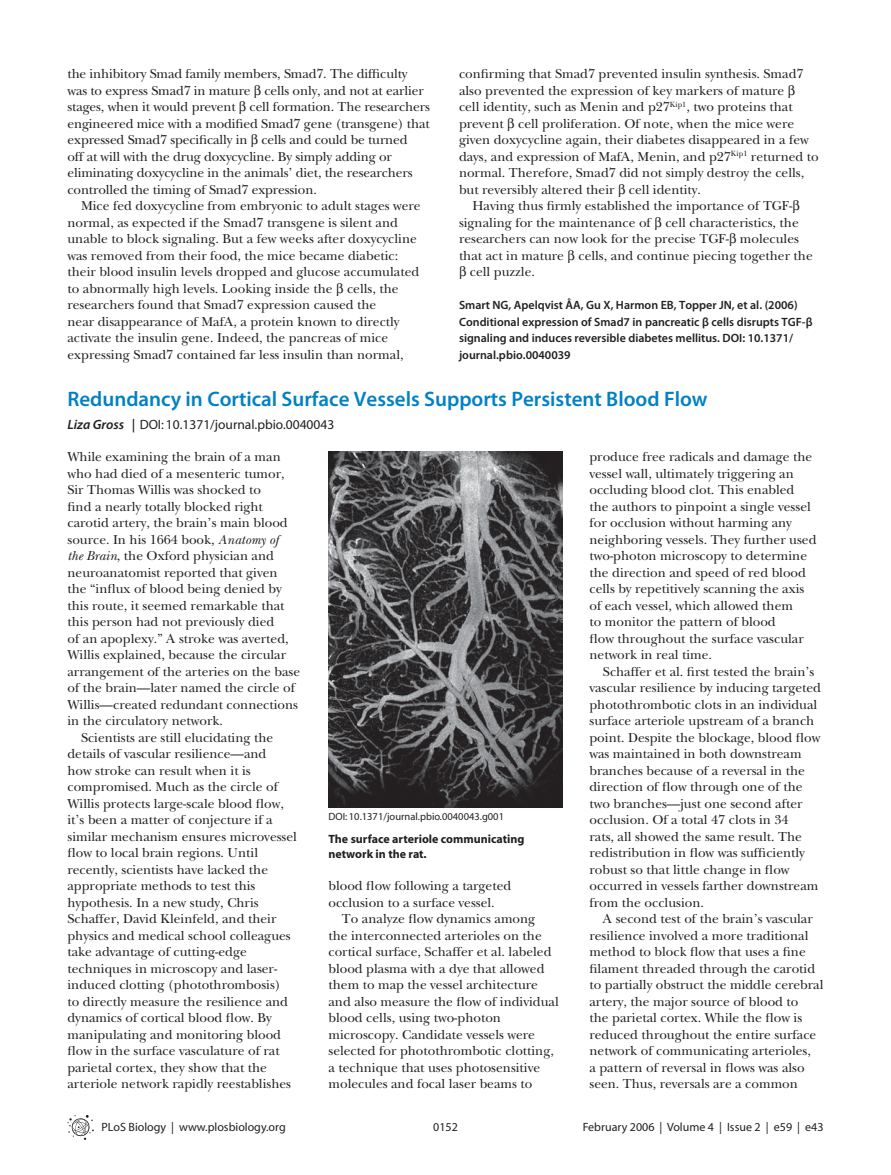
<style>
.page{position:relative;width:891px;height:1175px;background:#fff}
.page>*{position:absolute;margin:0;border:0;box-sizing:border-box;transform-origin:0 0}
.t1{font:600 21px "P Lo S Sans";color:#0081c6}
.t2{font:500 13.5px/16.5px "PLB Iserif";color:#231f20}
.t3{font:13.5px "Myriad";color:#231f20}
.t4{font:600 12px/16.5px "P Lo S Sans";color:#231f20}
.t5{font:12px "Myriad";color:#231f20}
.t6{font:700 12px/15px "Myriad";color:#231f20}
.t7{font:10.5px "Myriad";color:#231f20}
.s1{font-family:"Myriad Pro";font-weight:600;font-style:italic}
.s2{font-style:italic}
</style>
<div class="page">
<svg style="left:68px;top:1115px;width:26px;height:24px"></svg>
<img style="left:328px;top:451px;width:234px;height:356px">
<p class="t2" style="left:68px;top:67px;width:364px">the inhibitory Smad family members, Smad7. The difficulty was to express Smad7 in mature β cells only, and not at earlier stages, when it would prevent β cell formation. The researchers engineered mice with a modified Smad7 gene (transgene) that expressed Smad7 specifically in β cells and could be turned<br>off at will with the drug doxycycline. By simply adding or eliminating doxycycline in the animals’ diet, the researchers controlled the timing of Smad7 expression.</p>
<p class="t2" style="left:68px;top:198px;width:355px;text-indent:14px">Mice fed doxycycline from embryonic to adult stages were normal, as expected if the Smad7 transgene is silent and unable to block signaling. But a few weeks after doxycycline was removed from their food, the mice became diabetic: their blood insulin levels dropped and glucose accumulated to abnormally high levels. Looking inside the β cells, the researchers found that Smad7 expression caused the<br>near disappearance of MafA, a protein known to directly activate the insulin gene. Indeed, the pancreas of mice expressing Smad7 contained far less insulin than normal,</p>
<p class="t2" style="left:459px;top:66px;width:361px">confirming that Smad7 prevented insulin synthesis. Smad7 also prevented the expression of key markers of mature β cell identity, such as Menin and p27<sup>Kip1</sup>, two proteins that prevent β cell proliferation. Of note, when the mice were given doxycycline again, their diabetes disappeared in a few days, and expression of MafA, Menin, and p27<sup>Kip1</sup> returned to normal. Therefore, Smad7 did not simply destroy the cells, but reversibly altered their β cell identity.</p>
<p class="t2" style="left:459px;top:198px;width:355px;text-indent:14px">Having thus firmly established the importance of TGF-β signaling for the maintenance of β cell characteristics, the researchers can now look for the precise TGF-β molecules that act in mature β cells, and continue piecing together the β cell puzzle.</p>
<p class="t4" style="left:459px;top:298px;width:355px">Smart NG, Apelqvist ÅA, Gu X, Harmon EB, Topper JN, et al. (2006)<br>Conditional expression of Smad7 in pancreatic β cells disrupts TGF-β signaling and induces reversible diabetes mellitus. DOI: 10.1371/ journal.pbio.0040039</p>
<h1 class="t1" style="left:68px;top:391px;width:642px">Redundancy in Cortical Surface Vessels Supports Persistent Blood Flow</h1>
<p class="t3" style="left:68px;top:420px;width:268px"><span class="s1">Liza Gross |</span> DOI: 10.1371/journal.pbio.0040043</p>
<p class="t2" style="left:68px;top:449px;width:215px">While examining the brain of a man</p>
<p class="t2" style="left:68px;top:466px;width:219px">who had died of a mesenteric tumor,</p>
<p class="t2" style="left:68px;top:482px;width:195px">Sir Thomas Willis was shocked to</p>
<p class="t2" style="left:68px;top:499px;width:197px">find a nearly totally blocked right</p>
<p class="t2" style="left:68px;top:515px;width:222px">carotid artery, the brain’s main blood</p>
<p class="t2" style="left:68px;top:532px;width:213px">source. In his 1664 book, <span class="s2">Anatomy of</span></p>
<p class="t2" style="left:68px;top:548px;width:208px"><span class="s2">the Brain</span>, the Oxford physician and</p>
<p class="t2" style="left:68px;top:565px;width:212px">neuroanatomist reported that given</p>
<p class="t2" style="left:68px;top:581px;width:216px">the “influx of blood being denied by</p>
<p class="t2" style="left:68px;top:598px;width:219px">this route, it seemed remarkable that</p>
<p class="t2" style="left:68px;top:614px;width:208px">this person had not previously died</p>
<p class="t2" style="left:68px;top:631px;width:223px">of an apoplexy.” A stroke was averted,</p>
<p class="t2" style="left:68px;top:647px;width:220px">Willis explained, because the circular</p>
<p class="t2" style="left:68px;top:664px;width:234px">arrangement of the arteries on the base</p>
<p class="t2" style="left:68px;top:680px;width:229px">of the brain—later named the circle of</p>
<p class="t2" style="left:68px;top:697px;width:232px">Willis—created redundant connections</p>
<p class="t2" style="left:68px;top:713px;width:157px">in the circulatory network.</p>
<p class="t2" style="left:81px;top:730px;width:194px">Scientists are still elucidating the</p>
<p class="t2" style="left:68px;top:746px;width:200px">details of vascular resilience—and</p>
<p class="t2" style="left:68px;top:763px;width:185px">how stroke can result when it is</p>
<p class="t2" style="left:68px;top:779px;width:212px">compromised. Much as the circle of</p>
<p class="t2" style="left:68px;top:796px;width:218px">Willis protects large-scale blood flow,</p>
<p class="t2" style="left:68px;top:812px;width:207px">it’s been a matter of conjecture if a</p>
<p class="t2" style="left:68px;top:829px;width:231px">similar mechanism ensures microvessel</p>
<p class="t2" style="left:68px;top:845px;width:192px">flow to local brain regions. Until</p>
<p class="t2" style="left:68px;top:862px;width:202px">recently, scientists have lacked the</p>
<p class="t2" style="left:68px;top:878px;width:189px">appropriate methods to test this</p>
<p class="t2" style="left:68px;top:895px;width:193px">hypothesis. In a new study, Chris</p>
<p class="t2" style="left:68px;top:911px;width:210px">Schaffer, David Kleinfeld, and their</p>
<p class="t2" style="left:68px;top:928px;width:225px">physics and medical school colleagues</p>
<p class="t2" style="left:68px;top:944px;width:181px">take advantage of cutting-edge</p>
<p class="t2" style="left:68px;top:961px;width:211px">techniques in microscopy and laser-</p>
<p class="t2" style="left:68px;top:977px;width:215px">induced clotting (photothrombosis)</p>
<p class="t2" style="left:68px;top:994px;width:222px">to directly measure the resilience and</p>
<p class="t2" style="left:68px;top:1010px;width:206px">dynamics of cortical blood flow. By</p>
<p class="t2" style="left:68px;top:1027px;width:215px">manipulating and monitoring blood</p>
<p class="t2" style="left:68px;top:1043px;width:214px">flow in the surface vasculature of rat</p>
<p class="t2" style="left:68px;top:1060px;width:201px">parietal cortex, they show that the</p>
<p class="t2" style="left:68px;top:1076px;width:225px">arteriole network rapidly reestablishes</p>
<p class="t7" style="left:328px;top:813px;width:177px">DOI: 10.1371/journal.pbio.0040043.g001</p>
<p class="t6" style="left:328px;top:832px;width:198px">The surface arteriole communicating network in the rat.</p>
<p class="t2" style="left:328px;top:878px;width:184px">blood flow following a targeted occlusion to a surface vessel.</p>
<p class="t2" style="left:328px;top:911px;width:232px;text-indent:14px">To analyze flow dynamics among<br>the interconnected arterioles on the cortical surface, Schaffer et al. labeled blood plasma with a dye that allowed them to map the vessel architecture and also measure the flow of individual blood cells, using two-photon microscopy. Candidate vessels were selected for photothrombotic clotting, a technique that uses photosensitive molecules and focal laser beams to</p>
<p class="t5" style="left:102px;top:1122px;width:186px">PLoS Biology | www.plosbiology.org</p>
<p class="t5" style="left:433px;top:1122px;width:26px">0152</p>
<p class="t2" style="left:589px;top:449px;width:229px">produce free radicals and damage the vessel wall, ultimately triggering an occluding blood clot. This enabled the authors to pinpoint a single vessel for occlusion without harming any neighboring vessels. They further used two-photon microscopy to determine the direction and speed of red blood cells by repetitively scanning the axis of each vessel, which allowed them<br>to monitor the pattern of blood<br>flow throughout the surface vascular network in real time.</p>
<p class="t2" style="left:589px;top:664px;width:233px;text-indent:14px">Schaffer et al. first tested the brain’s vascular resilience by inducing targeted photothrombotic clots in an individual surface arteriole upstream of a branch point. Despite the blockage, blood flow was maintained in both downstream branches because of a reversal in the direction of flow through one of the two branches—just one second after occlusion. Of a total 47 clots in 34<br>rats, all showed the same result. The redistribution in flow was sufficiently robust so that little change in flow occurred in vessels farther downstream from the occlusion.</p>
<p class="t2" style="left:589px;top:911px;width:236px;text-indent:14px">A second test of the brain’s vascular resilience involved a more traditional method to block flow that uses a fine filament threaded through the carotid to partially obstruct the middle cerebral artery, the major source of blood to<br>the parietal cortex. While the flow is reduced throughout the entire surface network of communicating arterioles,<br>a pattern of reversal in flows was also seen. Thus, reversals are a common</p>
<p class="t5" style="left:583px;top:1122px;width:242px">February 2006 | Volume 4 | Issue 2 | e59 | e43</p>
</div>
